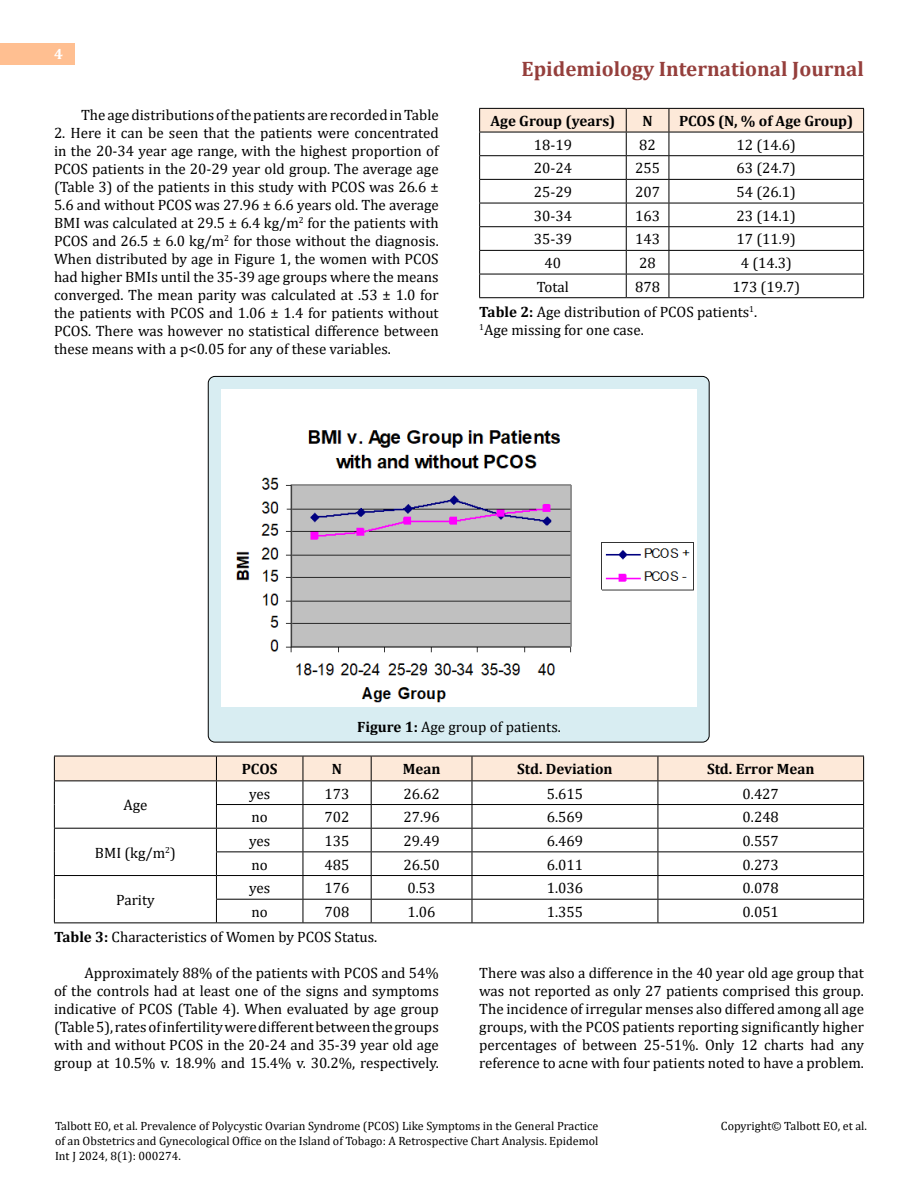
<style>
.page{position:relative;width:918px;height:1188px;background:#fff}
.page>*{position:absolute;margin:0;border:0;box-sizing:border-box;transform-origin:0 0}
.t1{font:700 21px "Cambria";color:#953f3c}
.t2{font:15px/18px "Cambria";color:#000;text-align:justify}
.t3{font:700 15px "Cambria";color:#000}
.t4{font:700 15px "Cambria";color:#fff}
.t5{font:12px/15px "Cambria";color:#000;text-align:justify}
.s1{font-weight:700}
</style>
<div class="page">
<div style="left:0;top:43px;width:75px;height:21px;background:#ffbf91"></div>
<div style="left:208px;top:376px;width:501px;height:366px;background:#d8edf2;border-radius:7px"></div>
<hr style="left:479px;top:297px;width:147px;height:1px;background:#000">
<hr style="left:626px;top:297px;width:43px;height:1px;background:#000">
<hr style="left:669px;top:297px;width:195px;height:1px;background:#000">
<svg style="left:479px;top:108px;width:385px;height:189px"></svg>
<img style="left:222px;top:390px;width:474px;height:316px">
<hr style="left:54px;top:922px;width:162px;height:1px;background:#000">
<svg style="left:54px;top:756px;width:810px;height:166px"></svg>
<hr style="left:216px;top:922px;width:87px;height:1px;background:#000">
<hr style="left:303px;top:922px;width:68px;height:1px;background:#000">
<hr style="left:371px;top:922px;width:101px;height:1px;background:#000">
<hr style="left:472px;top:922px;width:186px;height:1px;background:#000">
<hr style="left:658px;top:922px;width:206px;height:1px;background:#000">
<p class="t4" style="left:54px;top:44px;width:10px">4</p>
<p class="t2" style="left:81px;top:105px;width:359px">The age distributions of the patients are recorded in Table</p>
<p class="t2" style="left:54px;top:123px;width:386px">2. Here it can be seen that the patients were concentrated in the 20-34 year age range, with the highest proportion of PCOS patients in the 20-29 year old group. The average age (Table 3) of the patients in this study with PCOS was 26.6 ± 5.6 and without PCOS was 27.96 ± 6.6 years old. The average BMI was calculated at 29.5 ± 6.4 kg/m<sup>2</sup> for the patients with PCOS and 26.5 ± 6.0 kg/m<sup>2</sup> for those without the diagnosis.<br>When distributed by age in Figure 1, the women with PCOS had higher BMIs until the 35-39 age groups where the means converged. The mean parity was calculated at .53 ± 1.0 for the patients with PCOS and 1.06 ± 1.4 for patients without PCOS. There was however no statistical difference between these means with a p&lt;0.05 for any of these variables.</p>
<h1 class="t1" style="left:522px;top:54px;width:344px">Epidemiology International Journal</h1>
<p class="t3" style="left:490px;top:110px;width:126px">Age Group (years)</p>
<p class="t3" style="left:643px;top:110px;width:12px">N</p>
<p class="t3" style="left:679px;top:110px;width:176px">PCOS (N, % of Age Group)</p>
<p class="t2" style="left:534px;top:136px;width:40px">18-19</p>
<p class="t2" style="left:639px;top:136px;width:18px">82</p>
<p class="t2" style="left:737px;top:136px;width:61px">12 (14.6)</p>
<p class="t2" style="left:534px;top:159px;width:40px">20-24</p>
<p class="t2" style="left:635px;top:159px;width:26px">255</p>
<p class="t2" style="left:737px;top:159px;width:61px">63 (24.7)</p>
<p class="t2" style="left:534px;top:183px;width:40px">25-29</p>
<p class="t2" style="left:635px;top:183px;width:26px">207</p>
<p class="t2" style="left:737px;top:183px;width:61px">54 (26.1)</p>
<p class="t2" style="left:534px;top:207px;width:40px">30-34</p>
<p class="t2" style="left:635px;top:207px;width:26px">163</p>
<p class="t2" style="left:737px;top:207px;width:61px">23 (14.1)</p>
<p class="t2" style="left:534px;top:230px;width:40px">35-39</p>
<p class="t2" style="left:635px;top:230px;width:26px">143</p>
<p class="t2" style="left:737px;top:230px;width:61px">17 (11.9)</p>
<p class="t2" style="left:545px;top:254px;width:18px">40</p>
<p class="t2" style="left:639px;top:254px;width:18px">28</p>
<p class="t2" style="left:741px;top:254px;width:53px">4 (14.3)</p>
<p class="t2" style="left:537px;top:278px;width:34px">Total</p>
<p class="t2" style="left:635px;top:278px;width:26px">878</p>
<p class="t2" style="left:479px;top:274px;width:322px;line-height:25.2px;text-indent:253px">173 (19.7)<br><span class="s1">Table 2:</span> Age distribution of PCOS patients<sup>1</sup>.</p>
<p class="t2" style="left:479px;top:321px;width:166px"><sup>1</sup>Age missing for one case.</p>
<p class="t2" style="left:357px;top:717px;width:205px"><span class="s1">Figure 1:</span> Age group of patients.</p>
<p class="t2" style="left:123px;top:796px;width:26px">Age</p>
<p class="t2" style="left:95px;top:844px;width:82px">BMI (kg/m<sup>2</sup>)</p>
<p class="t3" style="left:242px;top:759px;width:37px">PCOS</p>
<p class="t3" style="left:332px;top:759px;width:12px">N</p>
<p class="t3" style="left:403px;top:759px;width:39px">Mean</p>
<p class="t3" style="left:517px;top:759px;width:97px">Std. Deviation</p>
<p class="t3" style="left:707px;top:759px;width:109px">Std. Error Mean</p>
<p class="t2" style="left:249px;top:784px;width:23px">yes</p>
<p class="t2" style="left:325px;top:784px;width:26px">173</p>
<p class="t2" style="left:403px;top:784px;width:38px">26.62</p>
<p class="t2" style="left:547px;top:784px;width:38px">5.615</p>
<p class="t2" style="left:743px;top:784px;width:38px">0.427</p>
<p class="t2" style="left:252px;top:808px;width:18px">no</p>
<p class="t2" style="left:325px;top:808px;width:26px">702</p>
<p class="t2" style="left:403px;top:808px;width:38px">27.96</p>
<p class="t2" style="left:547px;top:808px;width:38px">6.569</p>
<p class="t2" style="left:743px;top:808px;width:38px">0.248</p>
<p class="t2" style="left:249px;top:832px;width:23px">yes</p>
<p class="t2" style="left:325px;top:832px;width:26px">135</p>
<p class="t2" style="left:403px;top:832px;width:38px">29.49</p>
<p class="t2" style="left:547px;top:832px;width:38px">6.469</p>
<p class="t2" style="left:743px;top:832px;width:38px">0.557</p>
<p class="t2" style="left:252px;top:855px;width:18px">no</p>
<p class="t2" style="left:325px;top:855px;width:26px">485</p>
<p class="t2" style="left:403px;top:855px;width:38px">26.50</p>
<p class="t2" style="left:547px;top:855px;width:38px">6.011</p>
<p class="t2" style="left:743px;top:855px;width:38px">0.273</p>
<p class="t2" style="left:249px;top:879px;width:23px">yes</p>
<p class="t2" style="left:325px;top:879px;width:26px">176</p>
<p class="t2" style="left:408px;top:879px;width:30px">0.53</p>
<p class="t2" style="left:547px;top:879px;width:38px">1.036</p>
<p class="t2" style="left:743px;top:879px;width:38px">0.078</p>
<p class="t2" style="left:252px;top:903px;width:18px">no</p>
<p class="t2" style="left:325px;top:903px;width:26px">708</p>
<p class="t2" style="left:408px;top:903px;width:30px">1.06</p>
<p class="t2" style="left:547px;top:903px;width:38px">1.355</p>
<p class="t2" style="left:743px;top:903px;width:38px">0.051</p>
<p class="t2" style="left:54px;top:928px;width:325px"><span class="s1">Table 3:</span> Characteristics of Women by PCOS Status.</p>
<p class="t2" style="left:54px;top:964px;width:386px;text-indent:30px">Approximately 88% of the patients with PCOS and 54% of the controls had at least one of the signs and symptoms indicative of PCOS (Table 4). When evaluated by age group (Table 5), rates of infertility were different between the groups with and without PCOS in the 20-24 and 35-39 year old age group at 10.5% v. 18.9% and 15.4% v. 30.2%, respectively.</p>
<p class="t2" style="left:479px;top:964px;width:386px">There was also a difference in the 40 year old age group that was not reported as only 27 patients comprised this group.<br>The incidence of irregular menses also differed among all age groups, with the PCOS patients reporting significantly higher percentages of between 25-51%. Only 12 charts had any reference to acne with four patients noted to have a problem.</p>
<p class="t2" style="left:116px;top:891px;width:40px">Parity</p>
<p class="t5" style="left:55px;top:1118px;width:545px">Talbott EO, et al. Prevalence of Polycystic Ovarian Syndrome (PCOS) Like Symptoms in the General Practice of an Obstetrics and Gynecological Office on the Island of Tobago: A Retrospective Chart Analysis. Epidemol Int J 2024, 8(1): 000274.</p>
<p class="t5" style="left:721px;top:1118px;width:148px">Copyright© Talbott EO, et al.</p>
</div>
